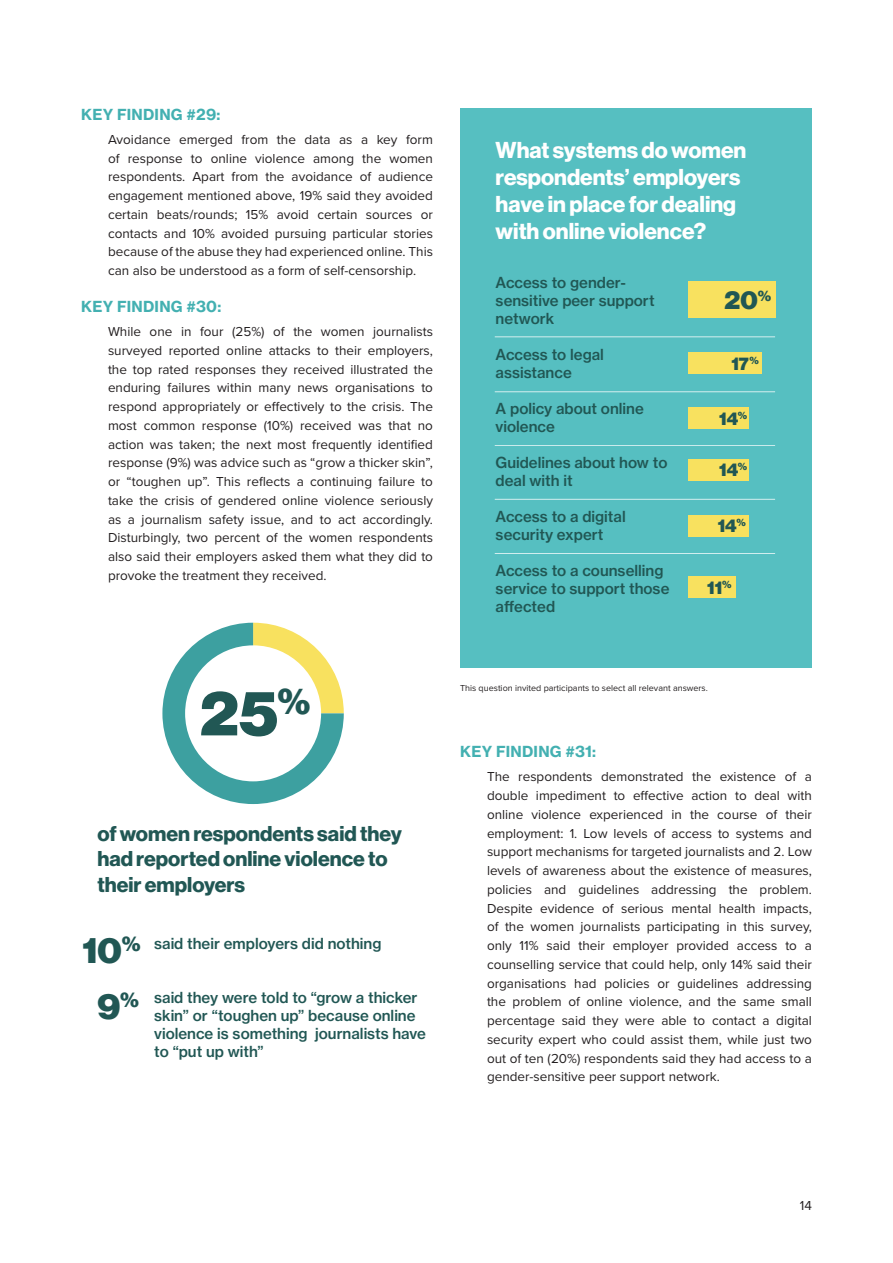
<style>
.page{position:relative;width:893px;height:1263px;background:#fff}
.page>*{position:absolute;margin:0;border:0;box-sizing:border-box;transform-origin:0 0}
.t1{font:63px "N Haas Grotesk DS Pro 95 Blk";color:#215754}
.t2{font:36px "N Haas Grotesk DS Pro 95 Blk";color:#215754}
.t3{font:25.65px "N Haas Grotesk DS Pro 95 Blk";color:#215754}
.SNAP_infographic_whi{font:22.5px/27px "N Haas Grotesk DS Pro 75 Bd";color:#fff}
.SNAP_infographic_whi-2{font:21px/25.2px "N Haas Grotesk DS Pro 75 Bd";color:#215754}
.t4{font:18px "N Haas Grotesk DS Pro 95 Blk";color:#215754}
.Snap_infographic_bod{font:15px/18px "N Haas Grotesk TX Pro 65 Md";color:#215754}
.SNAP_key_finding_h1{font:15px "N Haas Grotesk TX Pro 75 Bd";letter-spacing:.015em;color:#43b0b1}
.SNAP_key_finding_bod{font:13.5px/18.8px "Proxima Nova";color:#231f20;text-align:justify}
.SNAP_footnote{font:9px "Proxima Nova";color:#231f20}
</style>
<div class="page">
<div style="left:460px;top:108px;width:352px;height:560px;background:#56bfc1"></div>
<svg style="left:162px;top:623px;width:182px;height:181px"></svg>
<hr style="left:495px;top:337px;width:280px;height:1px;background:#fff">
<hr style="left:495px;top:391px;width:280px;height:1px;background:#fff">
<hr style="left:495px;top:445px;width:280px;height:1px;background:#fff">
<hr style="left:495px;top:499px;width:280px;height:1px;background:#fff">
<hr style="left:495px;top:553px;width:280px;height:1px;background:#fff">
<div style="left:688px;top:282px;width:87px;height:36px;background:#f8e15f"></div>
<div style="left:688px;top:352px;width:74px;height:22px;background:#f8e15f"></div>
<div style="left:688px;top:407px;width:61px;height:22px;background:#f8e15f"></div>
<div style="left:688px;top:459px;width:61px;height:21px;background:#f8e15f"></div>
<div style="left:688px;top:515px;width:61px;height:22px;background:#f8e15f"></div>
<div style="left:688px;top:576px;width:48px;height:21px;background:#f8e15f"></div>
<p class="SNAP_key_finding_h1" style="left:81px;top:105px;width:141px">KEY FINDING #29:</p>
<p class="SNAP_key_finding_bod" style="left:108px;top:129px;width:326px">Avoidance emerged from the data as a key form of response to online violence among the women respondents. Apart from the avoidance of audience engagement mentioned above, 19% said they avoided certain beats/rounds; 15% avoid certain sources or contacts and 10% avoided pursuing particular stories because of the abuse they had experienced online. This can also be understood as a form of self-censorship.</p>
<p class="SNAP_key_finding_h1" style="left:81px;top:297px;width:142px">KEY FINDING #30:</p>
<p class="SNAP_key_finding_bod" style="left:108px;top:322px;width:326px">While one in four (25%) of the women journalists surveyed reported online attacks to their employers, the top rated responses they received illustrated the enduring failures within many news organisations to respond appropriately or effectively to the crisis. The most common response (10%) received was that no action was taken; the next most frequently identified response (9%) was advice such as “grow a thicker skin”, or “toughen up”. This reflects a continuing failure to take the crisis of gendered online violence seriously as a journalism safety issue, and to act accordingly.<br>Disturbingly, two percent of the women respondents also said their employers asked them what they did to provoke the treatment they received.</p>
<p class="SNAP_infographic_whi" style="left:496px;top:137px;width:252px">What systems do women respondents’ employers have in place for dealing with online violence?</p>
<p class="Snap_infographic_bod" style="left:496px;top:273px;width:160px">Access to gender&shy;sensitive peer support network</p>
<p class="Snap_infographic_bod" style="left:496px;top:345px;width:110px">Access to legal assistance</p>
<p class="Snap_infographic_bod" style="left:496px;top:399px;width:150px">A policy about online violence</p>
<p class="Snap_infographic_bod" style="left:496px;top:453px;width:173px">Guidelines about how to deal with it</p>
<p class="Snap_infographic_bod" style="left:496px;top:507px;width:132px">Access to a digital security expert</p>
<p class="Snap_infographic_bod" style="left:496px;top:561px;width:175px">Access to a counselling service to support those affected</p>
<p class="t3" style="left:724px;top:285px;width:48px">20<sup>%</sup></p>
<p class="t4" style="left:731px;top:353px;width:29px">17<sup>%</sup></p>
<p class="t4" style="left:719px;top:408px;width:30px">14<sup>%</sup></p>
<p class="t4" style="left:719px;top:459px;width:30px">14<sup>%</sup></p>
<p class="t4" style="left:718px;top:515px;width:30px">14<sup>%</sup></p>
<p class="t4" style="left:707px;top:577px;width:26px">11<sup>%</sup></p>
<p class="t1" style="left:200px;top:676px;width:112px">25<sup>%</sup></p>
<p class="SNAP_infographic_whi-2" style="left:97px;top:821px;width:306px">of women respondents said they had reported online violence to their employers</p>
<p class="t2" style="left:82px;top:929px;width:60px">10<sup>%</sup></p>
<p class="t2" style="left:97px;top:985px;width:43px">9<sup>%</sup></p>
<p class="Snap_infographic_bod" style="left:154px;top:934px;width:229px">said their employers did nothing</p>
<p class="Snap_infographic_bod" style="left:154px;top:988px;width:273px">said they were told to “grow a thicker skin” or “toughen up” because online violence is something journalists have to “put up with”</p>
<p class="SNAP_footnote" style="left:460px;top:681px;width:249px">This question invited participants to select all relevant answers.</p>
<p class="SNAP_key_finding_h1" style="left:460px;top:742px;width:138px">KEY FINDING #31:</p>
<p class="SNAP_key_finding_bod" style="left:487px;top:767px;width:326px">The respondents demonstrated the existence of a double impediment to effective action to deal with online violence experienced in the course of their employment: 1. Low levels of access to systems and support mechanisms for targeted journalists and 2. Low levels of awareness about the existence of measures, policies and guidelines addressing the problem.<br>Despite evidence of serious mental health impacts, of the women journalists participating in this survey, only 11% said their employer provided access to a counselling service that could help, only 14% said their organisations had policies or guidelines addressing the problem of online violence, and the same small percentage said they were able to contact a digital security expert who could assist them, while just two out of ten (20%) respondents said they had access to a gender-sensitive peer support network.</p>
<p class="SNAP_key_finding_bod" style="left:800px;top:1196px;width:14px">14</p>
</div>
